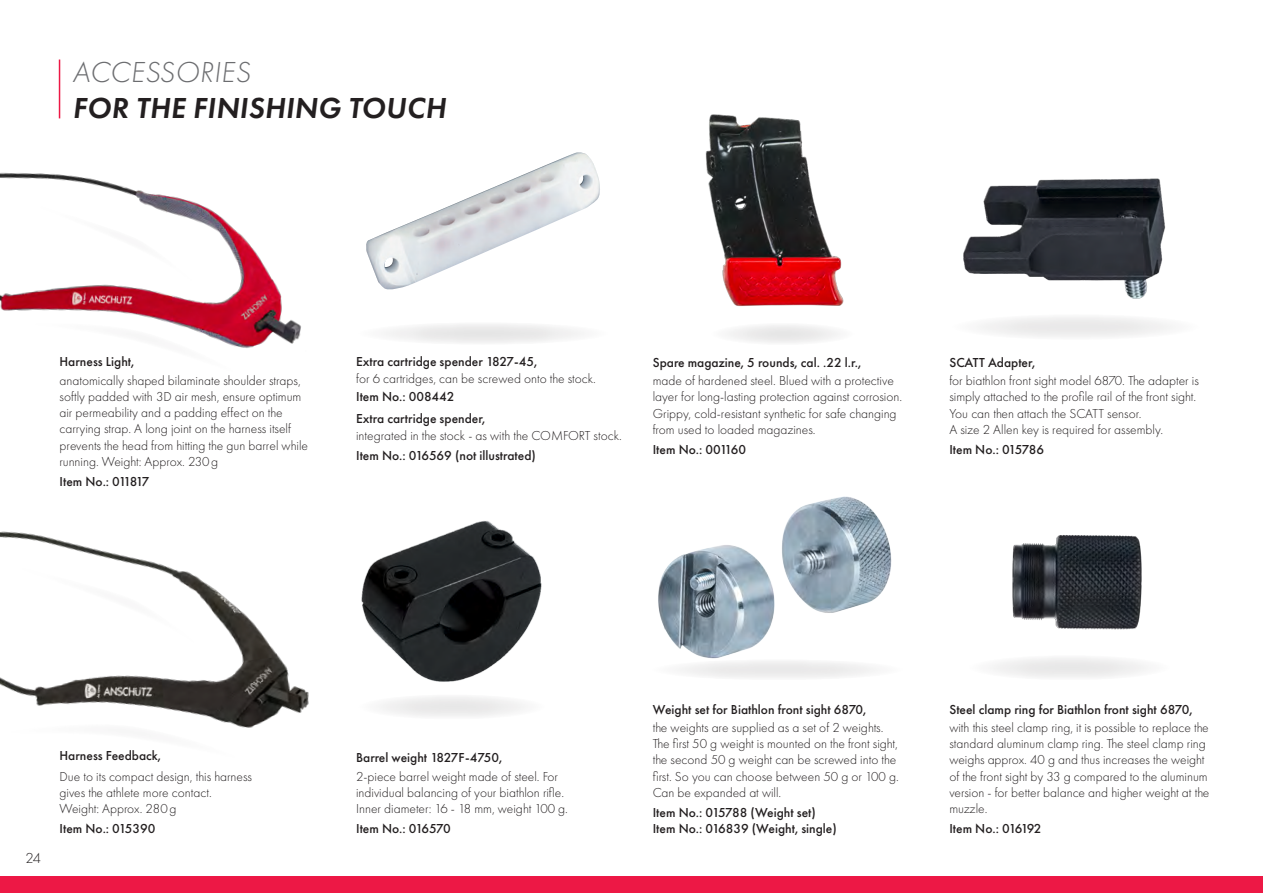
<style>
.page{position:relative;width:1263px;height:893px;background:#fff}
.page>*{position:absolute;margin:0;border:0;box-sizing:border-box;transform-origin:0 0}
.t1{font:italic 600 30px "Futura PT";letter-spacing:.01em;color:#231f20}
.t2{font:italic 300 30px "Futura PT";letter-spacing:.01em;color:#6c6d70}
.t3{font:300 15px "Futura PT";color:#231f20}
.t4{font:300 13.5px/16.2px "Futura PT";color:#231f20}
.t5{font:500 13.5px/16.2px "Futura PT";color:#231f20}
.t6{font:500 13.5px "Futura PT";letter-spacing:-.085em;color:#231f20}
.t7{font:500 13.5px "Futura PT";letter-spacing:-.035em;color:#231f20}
</style>
<div class="page">
<img style="left:0;top:172px;width:301px;height:176px">
<svg style="left:0;top:185px;width:216px;height:6px"></svg>
<img style="left:0;top:191px;width:216px;height:112px">
<svg style="left:0;top:317px;width:247px;height:5px"></svg>
<img style="left:0;top:322px;width:247px;height:26px">
<img style="left:0;top:531px;width:309px;height:197px">
<svg style="left:0;top:547px;width:224px;height:12px"></svg>
<img style="left:0;top:559px;width:224px;height:108px">
<svg style="left:0;top:715px;width:251px;height:9px"></svg>
<img style="left:0;top:724px;width:251px;height:4px">
<div style="left:356px;top:322px;width:254px;height:23px;background:#f2f1f1;border-radius:50%"></div>
<div style="left:357px;top:694px;width:190px;height:26px;background:#f2f2f2;border-radius:50%"></div>
<div style="left:967px;top:655px;width:205px;height:25px;background:#f2f2f2;border-radius:50%"></div>
<img style="left:361px;top:521px;width:181px;height:161px">
<div style="left:650px;top:659px;width:255px;height:21px;background:#f1f0f1;border-radius:50%"></div>
<hr style="left:59px;top:60px;width:1px;height:58px;background:#ed1845">
<img style="left:366px;top:152px;width:234px;height:138px">
<img style="left:963px;top:178px;width:203px;height:121px">
<div style="left:950px;top:314px;width:252px;height:26px;background:#f2f2f2;border-radius:50%"></div>
<img style="left:705px;top:114px;width:139px;height:192px">
<div style="left:710px;top:323px;width:145px;height:22px;background:#f2f1f1;border-radius:50%"></div>
<img style="left:655px;top:496px;width:245px;height:171px">
<img style="left:1012px;top:535px;width:130px;height:95px">
<div style="left:0;top:876px;width:1263px;height:17px;background:#ed1845"></div>
<h1 class="t2" style="left:72px;top:55px;width:180px">ACCESSORIES</h1>
<h1 class="t1" style="left:72px;top:89px;width:375px">FOR THE FINISHING TOUCH</h1>
<p class="t5" style="left:60px;top:354px;width:76px">Harness Light,</p>
<p class="t4" style="left:60px;top:372px;width:250px">anatomically shaped bilaminate shoulder straps, softly padded with 3D air mesh, ensure optimum air permeability and a padding effect on the carrying strap. A long joint on the harness itself prevents the head from hitting the gun barrel while running. Weight: Approx. 230g</p>
<p class="t6" style="left:60px;top:473px;width:91px">Item No.: 011817</p>
<p class="t5" style="left:356px;top:354px;width:183px">Extra cartridge spender 1827-45,</p>
<p class="t4" style="left:356px;top:370px;width:241px">for 6 cartridges, can be screwed onto the stock.</p>
<p class="t5" style="left:356px;top:385px;width:131px;line-height:22.5px">Item No.: 008442<br>Extra cartridge spender,</p>
<p class="t4" style="left:356px;top:427px;width:267px">integrated in the stock - as with the COMFORT stock.</p>
<p class="t5" style="left:356px;top:447px;width:181px">Item No.: 016569 (not illustrated)</p>
<p class="t5" style="left:653px;top:354px;width:210px">Spare magazine, 5 rounds, cal. .22 l.r.,</p>
<p class="t4" style="left:653px;top:373px;width:251px">made of hardened steel. Blued with a protective layer for long-lasting protection against corrosion.<br>Grippy, cold-resistant synthetic for safe changing from used to loaded magazines.</p>
<p class="t5" style="left:653px;top:442px;width:95px">Item No.: 001160</p>
<p class="t5" style="left:949px;top:354px;width:87px">SCATT Adapter,</p>
<p class="t4" style="left:949px;top:373px;width:251px">for biathlon front sight model 6870. The adapter is simply attached to the profile rail of the front sight.<br>You can then attach the SCATT sensor.<br>A size 2 Allen key is required for assembly.</p>
<p class="t5" style="left:949px;top:442px;width:96px">Item No.: 015786</p>
<p class="t3" style="left:26px;top:850px;width:17px">24</p>
<p class="t5" style="left:60px;top:747px;width:103px">Harness Feedback,</p>
<p class="t4" style="left:60px;top:768px;width:194px">Due to its compact design, this harness gives the athlete more contact.<br>Weight: Approx. 280g</p>
<p class="t5" style="left:60px;top:821px;width:97px">Item No.: 015390</p>
<p class="t5" style="left:356px;top:750px;width:148px">Barrel weight 1827F-4750,</p>
<p class="t4" style="left:356px;top:768px;width:213px">2-piece barrel weight made of steel. For individual balancing of your biathlon rifle.<br>Inner diameter: 16 - 18 mm, weight 100 g.</p>
<p class="t5" style="left:356px;top:821px;width:96px">Item No.: 016570</p>
<p class="t5" style="left:653px;top:701px;width:215px">Weight set for Biathlon front sight 6870,</p>
<p class="t4" style="left:653px;top:719px;width:248px">the weights are supplied as a set of 2 weights.<br>The first 50 g weight is mounted on the front sight, the second 50 g weight can be screwed into the first. So you can choose between 50 g or 100 g.<br>Can be expanded at will.</p>
<p class="t5" style="left:653px;top:805px;width:186px">Item No.: 015788 (Weight set)<br>Item No.: 016839 (Weight, single)</p>
<p class="t5" style="left:949px;top:701px;width:245px">Steel clamp ring for Biathlon front sight 6870,</p>
<p class="t4" style="left:949px;top:719px;width:261px">with this steel clamp ring, it is possible to replace the standard aluminum clamp ring. The steel clamp ring weighs approx. 40 g and thus increases the weight of the front sight by 33 g compared to the aluminum version - for better balance and higher weight at the muzzle.</p>
<p class="t7" style="left:949px;top:821px;width:94px">Item No.: 016192</p>
</div>
